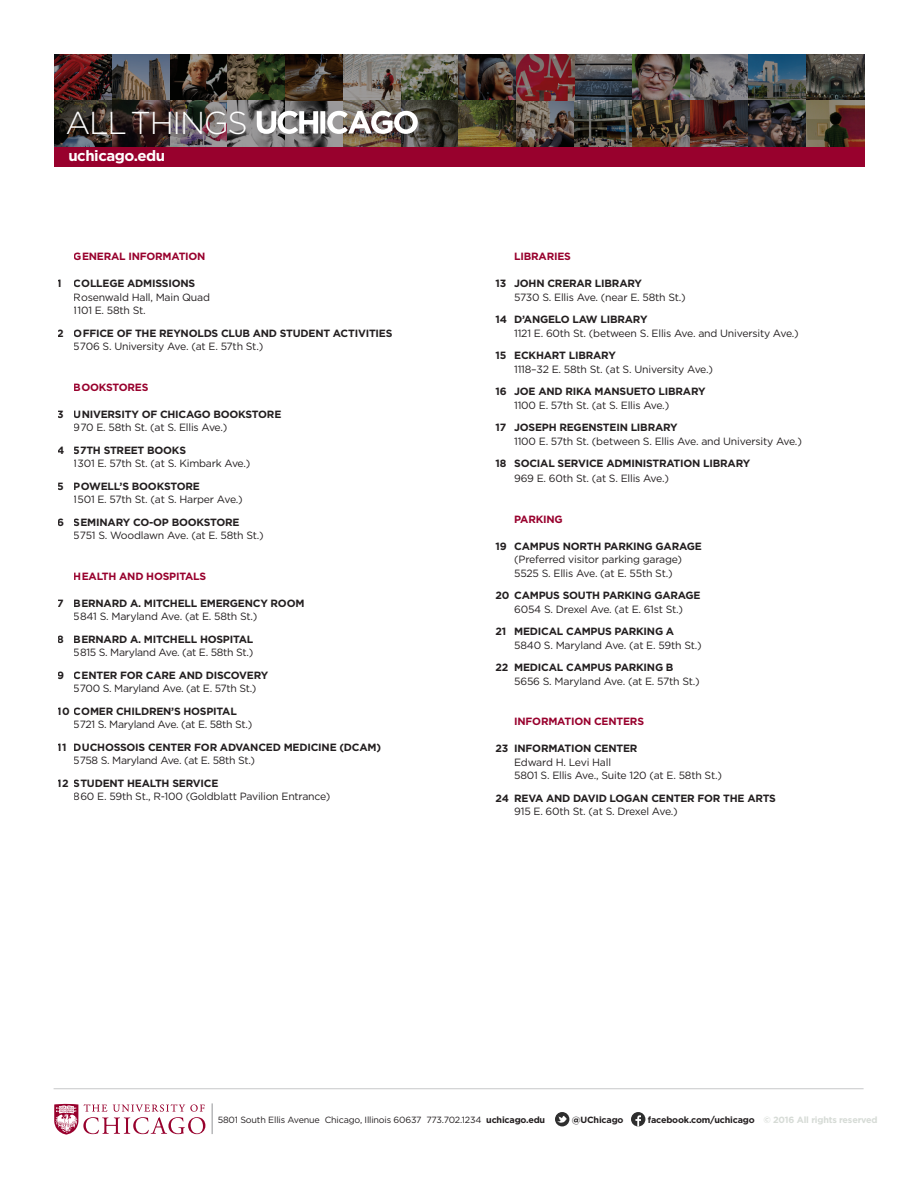
<style>
.page{position:relative;width:918px;height:1188px;background:#fff}
.page>*{position:absolute;margin:0;border:0;box-sizing:border-box;transform-origin:0 0}
.t1{font:300 31.65px "Gotham";letter-spacing:-.04em;color:#fff}
.t2{font:700 15px "Gotham";letter-spacing:-.03em;color:#fff}
.t3{font:10.5px/13.5px "Gotham";letter-spacing:-.02em;color:#231f20}
.t4{font:700 10.5px "Gotham";letter-spacing:-.02em;color:#231f20}
.t5{font:700 10.5px "Gotham";letter-spacing:-.02em;color:#98012d}
.t6{font:9px "Gotham";letter-spacing:-.02em;color:#231f20}
.t7{font:700 9px "Gotham";letter-spacing:-.02em;color:#231f20}
.t8{font:700 9px "Gotham";letter-spacing:-.02em;color:#d6dbd6}
.s1{font-weight:700}
</style>
<div class="page">
<div style="left:54px;top:147px;width:810px;height:20px;background:#98012d"></div>
<img style="left:54px;top:54px;width:810px;height:93px">
<svg style="left:257px;top:111px;width:161px;height:23px"></svg>
<svg style="left:54px;top:1103px;width:151px;height:32px"></svg>
<hr style="left:54px;top:1088px;width:810px;height:1px;background:#c7c8ca">
<hr style="left:212px;top:1103px;width:1px;height:31px;background:#939598">
<div style="left:631px;top:1112px;width:14px;height:14px;background:#2e2e2e;border-radius:50%"></div>
<svg style="left:635px;top:1115px;width:6px;height:11px"></svg>
<div style="left:555px;top:1112px;width:14px;height:14px;background:#2e2e2e;border-radius:50%"></div>
<svg style="left:557px;top:1116px;width:10px;height:7px"></svg>
<h1 class="t1" style="left:65px;top:102px;width:184px">ALL THINGS</h1>
<h2 class="t2" style="left:68px;top:146px;width:98px">uchicago.edu</h2>
<p class="t5" style="left:74px;top:250px;width:133px">GENERAL INFORMATION</p>
<p class="t4" style="left:74px;top:277px;width:123px">COLLEGE ADMISSIONS</p>
<p class="t3" style="left:74px;top:290px;width:138px">Rosenwald Hall, Main Quad<br>1101 E. 58th St.</p>
<p class="t4" style="left:74px;top:326px;width:320px">OFFICE OF THE REYNOLDS CLUB AND STUDENT ACTIVITIES</p>
<p class="t3" style="left:74px;top:340px;width:191px">5706 S. University Ave. (at E. 57th St.)</p>
<p class="t5" style="left:74px;top:380px;width:76px">BOOKSTORES</p>
<p class="t4" style="left:74px;top:407px;width:209px">UNIVERSITY OF CHICAGO BOOKSTORE</p>
<p class="t3" style="left:74px;top:421px;width:155px">970 E. 58th St. (at S. Ellis Ave.)</p>
<p class="t4" style="left:74px;top:443px;width:114px">57TH STREET BOOKS</p>
<p class="t3" style="left:74px;top:457px;width:178px">1301 E. 57th St. (at S. Kimbark Ave.)</p>
<p class="t4" style="left:74px;top:479px;width:127px">POWELL’S BOOKSTORE</p>
<p class="t3" style="left:74px;top:493px;width:170px">1501 E. 57th St. (at S. Harper Ave.)</p>
<p class="t4" style="left:74px;top:515px;width:167px">SEMINARY CO-OP BOOKSTORE</p>
<p class="t3" style="left:74px;top:529px;width:191px">5751 S. Woodlawn Ave. (at E. 58th St.)</p>
<p class="t5" style="left:74px;top:569px;width:134px">HEALTH AND HOSPITALS</p>
<p class="t4" style="left:74px;top:596px;width:232px">BERNARD A. MITCHELL EMERGENCY ROOM</p>
<p class="t3" style="left:74px;top:610px;width:185px">5841 S. Maryland Ave. (at E. 58th St.)</p>
<p class="t4" style="left:74px;top:632px;width:181px">BERNARD A. MITCHELL HOSPITAL</p>
<p class="t3" style="left:74px;top:646px;width:181px">5815 S. Maryland Ave. (at E. 58th St.)</p>
<p class="t4" style="left:74px;top:668px;width:196px">CENTER FOR CARE AND DISCOVERY</p>
<p class="t3" style="left:74px;top:682px;width:184px">5700 S. Maryland Ave. (at E. 57th St.)</p>
<p class="t4" style="left:58px;top:704px;width:180px">10 COMER CHILDREN’S HOSPITAL</p>
<p class="t3" style="left:74px;top:718px;width:180px">5721 S. Maryland Ave. (at E. 58th St.)</p>
<p class="t4" style="left:74px;top:740px;width:309px">DUCHOSSOIS CENTER FOR ADVANCED MEDICINE (DCAM)</p>
<p class="t3" style="left:74px;top:754px;width:183px">5758 S. Maryland Ave. (at E. 58th St.)</p>
<p class="t4" style="left:74px;top:776px;width:146px">STUDENT HEALTH SERVICE</p>
<p class="t3" style="left:74px;top:790px;width:258px">860 E. 59th St., R-100 (Goldblatt Pavilion Entrance)</p>
<p class="t4" style="left:58px;top:277px;width:6px">1</p>
<p class="t4" style="left:58px;top:326px;width:8px">2</p>
<p class="t4" style="left:58px;top:407px;width:8px">3</p>
<p class="t4" style="left:58px;top:443px;width:9px">4</p>
<p class="t4" style="left:58px;top:479px;width:8px">5</p>
<p class="t4" style="left:58px;top:515px;width:8px">6</p>
<p class="t4" style="left:58px;top:596px;width:8px">7</p>
<p class="t4" style="left:58px;top:632px;width:8px">8</p>
<p class="t4" style="left:58px;top:668px;width:8px">9</p>
<p class="t4" style="left:58px;top:740px;width:10px">11</p>
<p class="t4" style="left:58px;top:776px;width:12px">12</p>
<p class="t5" style="left:514px;top:250px;width:58px">LIBRARIES</p>
<p class="t4" style="left:514px;top:277px;width:129px">JOHN CRERAR LIBRARY</p>
<p class="t3" style="left:514px;top:290px;width:173px">5730 S. Ellis Ave. (near E. 58th St.)</p>
<p class="t4" style="left:514px;top:313px;width:135px">D’ANGELO LAW LIBRARY</p>
<p class="t3" style="left:514px;top:326px;width:286px">1121 E. 60th St. (between S. Ellis Ave. and University Ave.)</p>
<p class="t4" style="left:514px;top:349px;width:103px">ECKHART LIBRARY</p>
<p class="t3" style="left:514px;top:362px;width:200px">1118–32 E. 58th St. (at S. University Ave.)</p>
<p class="t4" style="left:514px;top:385px;width:193px">JOE AND RIKA MANSUETO LIBRARY</p>
<p class="t3" style="left:514px;top:398px;width:157px">1100 E. 57th St. (at S. Ellis Ave.)</p>
<p class="t4" style="left:514px;top:421px;width:165px">JOSEPH REGENSTEIN LIBRARY</p>
<p class="t3" style="left:514px;top:434px;width:289px">1100 E. 57th St. (between S. Ellis Ave. and University Ave.)</p>
<p class="t4" style="left:514px;top:457px;width:238px">SOCIAL SERVICE ADMINISTRATION LIBRARY</p>
<p class="t3" style="left:514px;top:472px;width:156px">969 E. 60th St. (at S. Ellis Ave.)</p>
<p class="t5" style="left:514px;top:512px;width:50px">PARKING</p>
<p class="t4" style="left:514px;top:539px;width:189px">CAMPUS NORTH PARKING GARAGE</p>
<p class="t3" style="left:514px;top:553px;width:169px">(Preferred visitor parking garage)<br>5525 S. Ellis Ave. (at E. 55th St.)</p>
<p class="t4" style="left:496px;top:589px;width:206px">20 CAMPUS SOUTH PARKING GARAGE</p>
<p class="t3" style="left:514px;top:602px;width:170px">6054 S. Drexel Ave. (at E. 61st St.)</p>
<p class="t4" style="left:514px;top:625px;width:162px">MEDICAL CAMPUS PARKING A</p>
<p class="t3" style="left:514px;top:638px;width:189px">5840 S. Maryland Ave. (at E. 59th St.)</p>
<p class="t4" style="left:514px;top:661px;width:161px">MEDICAL CAMPUS PARKING B</p>
<p class="t3" style="left:514px;top:674px;width:187px">5656 S. Maryland Ave. (at E. 57th St.)</p>
<p class="t5" style="left:514px;top:715px;width:131px">INFORMATION CENTERS</p>
<p class="t4" style="left:514px;top:742px;width:125px">INFORMATION CENTER</p>
<p class="t3" style="left:514px;top:755px;width:209px">Edward H. Levi Hall<br>5801 S. Ellis Ave., Suite 120 (at E. 58th St.)</p>
<p class="t4" style="left:514px;top:791px;width:263px">REVA AND DAVID LOGAN CENTER FOR THE ARTS</p>
<p class="t3" style="left:514px;top:805px;width:165px">915 E. 60th St. (at S. Drexel Ave.)</p>
<p class="t4" style="left:496px;top:277px;width:12px">13</p>
<p class="t4" style="left:496px;top:313px;width:13px">14</p>
<p class="t4" style="left:496px;top:349px;width:12px">15</p>
<p class="t4" style="left:496px;top:385px;width:13px">16</p>
<p class="t4" style="left:496px;top:421px;width:12px">17</p>
<p class="t4" style="left:496px;top:457px;width:12px">18</p>
<p class="t4" style="left:496px;top:539px;width:13px">19</p>
<p class="t4" style="left:496px;top:625px;width:12px">21</p>
<p class="t4" style="left:496px;top:661px;width:14px">22</p>
<p class="t4" style="left:496px;top:742px;width:14px">23</p>
<p class="t4" style="left:496px;top:791px;width:15px">24</p>
<p class="t6" style="left:218px;top:1114px;width:329px">5801 South Ellis Avenue Chicago, Illinois 60637 773.702.1234 <span class="s1">uchicago.edu</span></p>
<p class="t7" style="left:572px;top:1113px;width:53px">@UChicago</p>
<p class="t7" style="left:648px;top:1113px;width:108px">facebook.com/uchicago</p>
<p class="t8" style="left:763px;top:1114px;width:116px">© 2016 All rights reserved</p>
</div>
